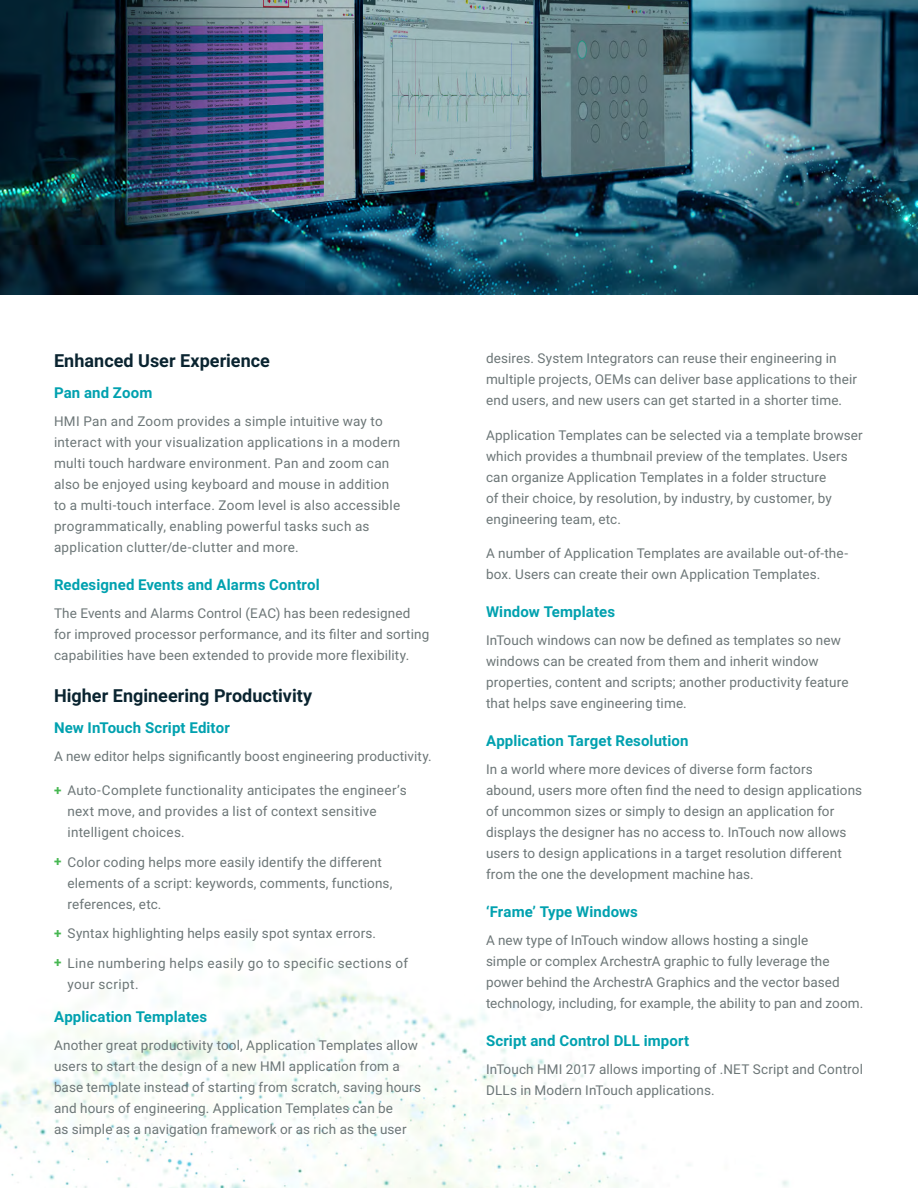
<style>
.page{position:relative;width:918px;height:1188px;background:#fff}
.page>*{position:absolute;margin:0;border:0;box-sizing:border-box;transform-origin:0 0}
.DS_Headline{font:700 18px "Roboto";color:#0a2430}
.Section_Header_2{font:700 15px "Roboto";letter-spacing:.01em;color:#00a1af}
.DS_Body_Text{font:700 15px "Roboto";letter-spacing:.01em;color:#00a1af}
.DS_Body_Text-2{font:13.5px/21px "Roboto";letter-spacing:.01em;color:#6c7677}
.DS_Body_Text-3{font:13.5px/21px "Roboto";letter-spacing:.03em;color:#6c7677}
.s1{font-weight:700;color:#46b751}
</style>
<div class="page">
<img style="left:0;top:294px;width:918px;height:894px">
<img style="left:0;top:0;width:918px;height:294px">
<p class="DS_Headline" style="left:54px;top:348px;width:218px">Enhanced User Experience</p>
<p class="Section_Header_2" style="left:54px;top:382px;width:100px">Pan and Zoom</p>
<p class="DS_Body_Text-2" style="left:54px;top:410px;width:348px">HMI Pan and Zoom provides a simple intuitive way to interact with your visualization applications in a modern multi touch hardware environment. Pan and zoom can also be enjoyed using keyboard and mouse in addition to a multi-touch interface. Zoom level is also accessible programmatically, enabling powerful tasks such as application clutter/de-clutter and more.</p>
<p class="Section_Header_2" style="left:54px;top:574px;width:267px">Redesigned Events and Alarms Control</p>
<p class="DS_Body_Text-2" style="left:54px;top:602px;width:377px">The Events and Alarms Control (EAC) has been redesigned for improved processor performance, and its filter and sorting capabilities have been extended to provide more flexibility.</p>
<p class="DS_Headline" style="left:54px;top:683px;width:260px">Higher Engineering Productivity</p>
<p class="Section_Header_2" style="left:54px;top:717px;width:177px">New InTouch Script Editor</p>
<p class="DS_Body_Text-2" style="left:54px;top:745px;width:379px">A new editor helps significantly boost engineering productivity.</p>
<p class="DS_Body_Text-2" style="left:68px;top:780px;width:341px;text-indent:-14px"><span class="s1">+</span> Auto-Complete functionality anticipates the engineer’s next move, and provides a list of context sensitive intelligent choices.</p>
<p class="DS_Body_Text-2" style="left:68px;top:851px;width:327px;text-indent:-14px"><span class="s1">+</span> Color coding helps more easily identify the different elements of a script: keywords, comments, functions, references, etc.</p>
<p class="DS_Body_Text-2" style="left:54px;top:923px;width:324px"><span class="s1">+</span> Syntax highlighting helps easily spot syntax errors.</p>
<p class="DS_Body_Text-3" style="left:68px;top:952px;width:342px;text-indent:-14px"><span class="s1">+</span> Line numbering helps easily go to specific sections of your script.</p>
<p class="Section_Header_2" style="left:54px;top:1006px;width:155px">Application Templates</p>
<p class="DS_Body_Text-2" style="left:54px;top:1034px;width:368px">Another great productivity tool, Application Templates allow users to start the design of a new HMI application from a base template instead of starting from scratch, saving hours and hours of engineering. Application Templates can be<br>as simple as a navigation framework or as rich as the user</p>
<p class="DS_Body_Text-2" style="left:486px;top:347px;width:373px">desires. System Integrators can reuse their engineering in multiple projects, OEMs can deliver base applications to their end users, and new users can get started in a shorter time.</p>
<p class="DS_Body_Text-2" style="left:486px;top:424px;width:378px">Application Templates can be selected via a template browser which provides a thumbnail preview of the templates. Users can organize Application Templates in a folder structure<br>of their choice, by resolution, by industry, by customer, by engineering team, etc.</p>
<p class="DS_Body_Text-2" style="left:486px;top:543px;width:364px">A number of Application Templates are available out-of-the&shy;box. Users can create their own Application Templates.</p>
<p class="DS_Body_Text" style="left:486px;top:602px;width:131px">Window Templates</p>
<p class="DS_Body_Text-2" style="left:486px;top:629px;width:364px">InTouch windows can now be defined as templates so new windows can be created from them and inherit window properties, content and scripts; another productivity feature that helps save engineering time.</p>
<p class="Section_Header_2" style="left:486px;top:731px;width:204px">Application Target Resolution</p>
<p class="DS_Body_Text-2" style="left:486px;top:758px;width:378px">In a world where more devices of diverse form factors abound, users more often find the need to design applications of uncommon sizes or simply to design an application for displays the designer has no access to. InTouch now allows users to design applications in a target resolution different from the one the development machine has.</p>
<p class="Section_Header_2" style="left:486px;top:902px;width:153px">‘Frame’ Type Windows</p>
<p class="DS_Body_Text-2" style="left:486px;top:929px;width:379px">A new type of InTouch window allows hosting a single<br>simple or complex ArchestrA graphic to fully leverage the power behind the ArchestrA Graphics and the vector based technology, including, for example, the ability to pan and zoom.</p>
<p class="Section_Header_2" style="left:486px;top:1031px;width:205px">Script and Control DLL import</p>
<p class="DS_Body_Text-2" style="left:486px;top:1058px;width:379px">InTouch HMI 2017 allows importing of .NET Script and Control<br>DLLs in Modern InTouch applications.</p>
</div>
